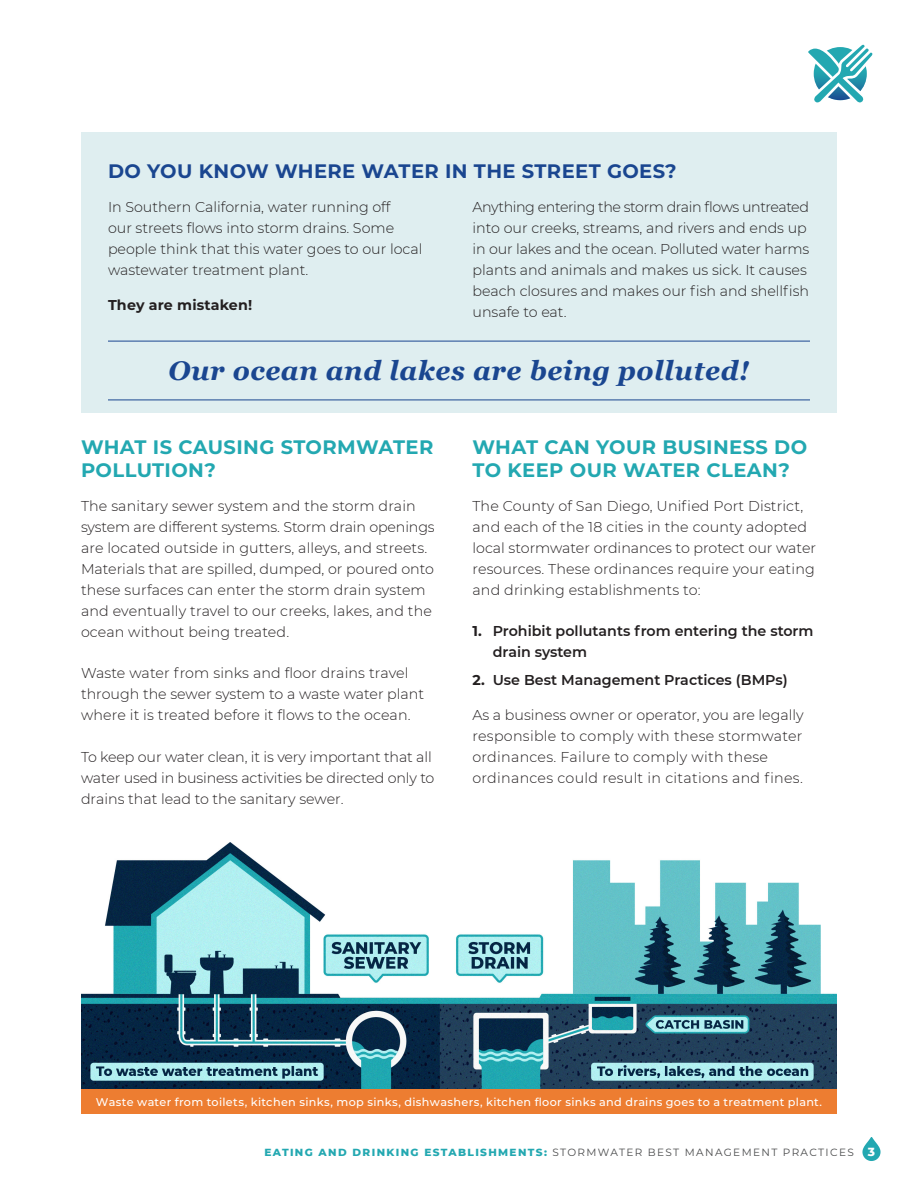
<style>
.page{position:relative;width:918px;height:1188px;background:#fff}
.page>*{position:absolute;margin:0;border:0;box-sizing:border-box;transform-origin:0 0}
.Body{font:italic 700 27px "Georgia";letter-spacing:.02em;color:#1a4690}
.Sidebar_Title{font:700 19.5px/22.5px "Montserrat";letter-spacing:.02em;color:#23a8b1}
.Sidebar_Title-2{font:700 19.5px "Montserrat";letter-spacing:.02em;color:#1a4690}
.Body-2{font:300 14.25px/21px "Montserrat";color:#231f20}
.Body-3{font:300 14.25px/21px "Montserrat";letter-spacing:.02em;color:#231f20}
.t1{font:600 14.25px/21px "Montserrat";color:#231f20}
.Body-4{font:700 14.25px "Montserrat";letter-spacing:.01em;color:#231f20}
.Body-5{font:500 11.25px "Montserrat";letter-spacing:.03em;color:#fff}
.t2{font:10.5px "Montserrat";letter-spacing:.13em;color:#4b4c4d}
.s1{font-weight:700}
.s2{font-weight:800;color:#23a8b1}
.s3{font-weight:800;font-size:12px;color:#fff}
</style>
<div class="page">
<svg style="left:808px;top:44px;width:65px;height:59px"></svg>
<img style="left:81px;top:842px;width:756px;height:248px">
<div style="left:81px;top:1090px;width:756px;height:24px;background:#ed7d31"></div>
<div style="left:81px;top:132px;width:756px;height:281px;background:#dfeef0"></div>
<hr style="left:108px;top:341px;width:702px;height:1px;background:#1a4690">
<hr style="left:108px;top:400px;width:702px;height:1px;background:#1a4690">
<svg style="left:862px;top:1137px;width:19px;height:24px"></svg>
<p class="Sidebar_Title-2" style="left:108px;top:157px;width:570px">DO YOU KNOW WHERE WATER IN THE STREET GOES?</p>
<p class="Body-2" style="left:108px;top:196px;width:316px">In Southern California, water running off<br>our streets flows into storm drains. Some people think that this water goes to our local wastewater treatment plant.</p>
<p class="Body-4" style="left:108px;top:295px;width:146px">They are mistaken!</p>
<p class="Body-2" style="left:472px;top:196px;width:338px">Anything entering the storm drain flows untreated into our creeks, streams, and rivers and ends up in our lakes and the ocean. Polluted water harms plants and animals and makes us sick. It causes beach closures and makes our fish and shellfish unsafe to eat.</p>
<p class="Body" style="left:169px;top:350px;width:582px">Our ocean and lakes are being polluted!</p>
<p class="Sidebar_Title" style="left:81px;top:435px;width:354px">WHAT IS CAUSING STORMWATER<br>POLLUTION?</p>
<p class="Body-2" style="left:81px;top:495px;width:355px">The sanitary sewer system and the storm drain system are different systems. Storm drain openings are located outside in gutters, alleys, and streets.<br>Materials that are spilled, dumped, or poured onto these surfaces can enter the storm drain system and eventually travel to our creeks, lakes, and the ocean without being treated.</p>
<p class="Body-2" style="left:81px;top:662px;width:345px">Waste water from sinks and floor drains travel through the sewer system to a waste water plant where it is treated before it flows to the ocean.</p>
<p class="Body-2" style="left:81px;top:746px;width:355px">To keep our water clean, it is very important that all water used in business activities be directed only to drains that lead to the sanitary sewer.</p>
<p class="Sidebar_Title" style="left:472px;top:435px;width:336px">WHAT CAN YOUR BUSINESS DO<br>TO KEEP OUR WATER CLEAN?</p>
<p class="Body-2" style="left:472px;top:495px;width:345px">The County of San Diego, Unified Port District, and each of the 18 cities in the county adopted local stormwater ordinances to protect our water resources. These ordinances require your eating and drinking establishments to:</p>
<p class="t1" style="left:493px;top:620px;width:322px;text-indent:-20px"><span class="s1">1.</span> Prohibit pollutants from entering the storm drain system</p>
<p class="t1" style="left:472px;top:669px;width:317px"><span class="s1">2.</span> Use Best Management Practices (BMPs)</p>
<p class="Body-3" style="left:472px;top:704px;width:333px">As a business owner or operator, you are legally responsible to comply with these stormwater ordinances. Failure to comply with these ordinances could result in citations and fines.</p>
<p class="Body-5" style="left:96px;top:1094px;width:728px">Waste water from toilets, kitchen sinks, mop sinks, dishwashers, kitchen floor sinks and drains goes to a treatment plant.</p>
<p class="t2" style="left:264px;top:1145px;width:612px"><span class="s2">EATING AND DRINKING ESTABLISHMENTS:</span> STORMWATER BEST MANAGEMENT PRACTICES <span class="s3">3</span></p>
</div>
